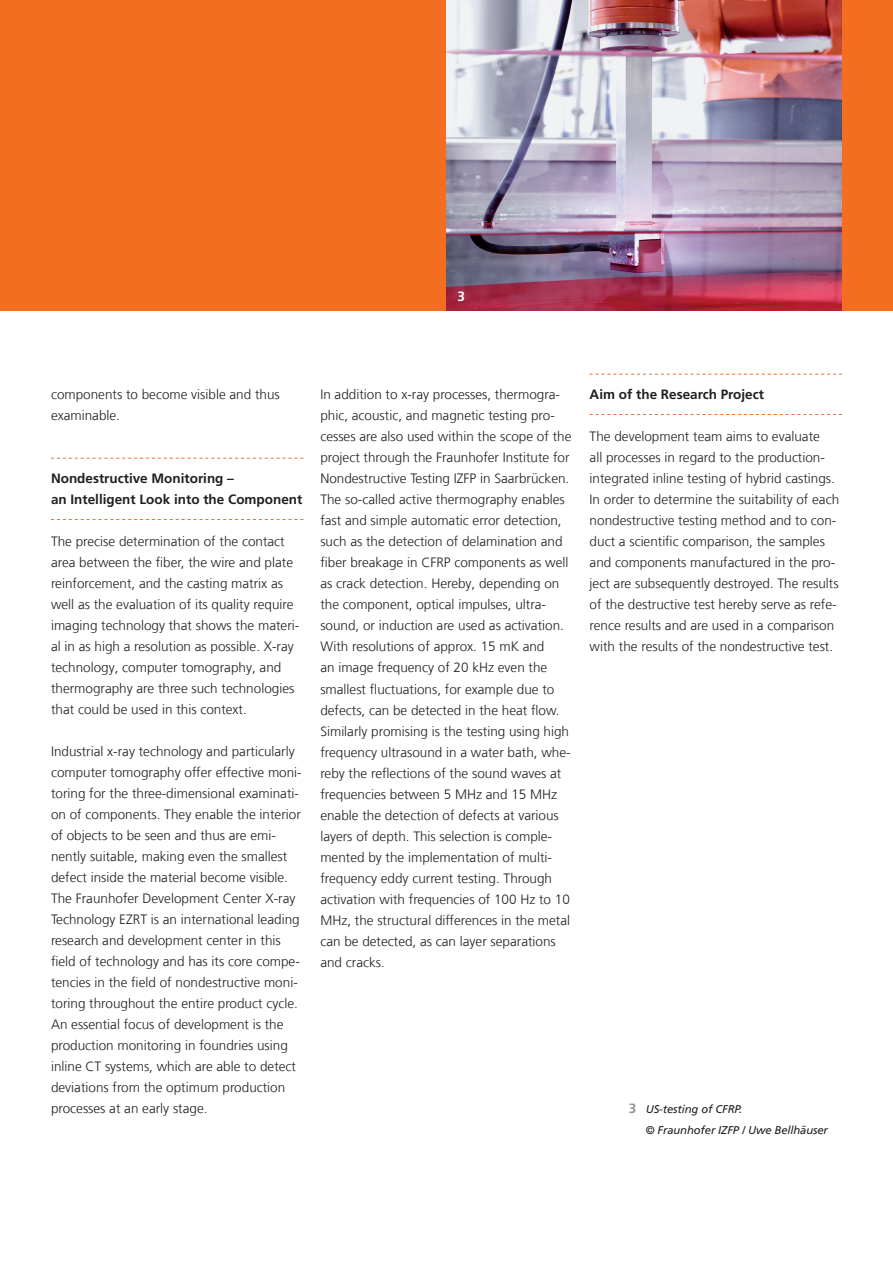
<style>
.page{position:relative;width:893px;height:1263px;background:#fff}
.page>*{position:absolute;margin:0;border:0;box-sizing:border-box;transform-origin:0 0}
.t1{font:300 13.5px/21px "Frutiger LT Com";color:#231f20}
.t2{font:700 13.5px/21px "Frutiger LT Com";color:#231f20}
.t3{font:700 13.5px "Frutiger LT Com";color:#fff}
.t4{font:italic 11.25px/21px "Frutiger LT Com";letter-spacing:-.01em;color:#231f20}
.s1{font-weight:700;font-style:normal;font-size:13.5px;color:#939598}
</style>
<div class="page">
<div style="left:0;top:0;width:893px;height:310px;background:#f36e21"></div>
<svg style="left:51px;top:458px;width:252px;height:1px"></svg>
<svg style="left:51px;top:519px;width:252px;height:1px"></svg>
<svg style="left:590px;top:374px;width:252px;height:1px"></svg>
<svg style="left:590px;top:414px;width:252px;height:1px"></svg>
<img style="left:446px;top:0;width:396px;height:310px">
<p class="t3" style="left:457px;top:289px;width:9px">3</p>
<p class="t1" style="left:51px;top:384px;width:230px">components to become visible and thus examinable.</p>
<p class="t2" style="left:51px;top:468px;width:253px">Nondestructive Monitoring –<br>an Intelligent Look into the Component</p>
<p class="t1" style="left:51px;top:531px;width:250px">The precise determination of the contact area between the fiber, the wire and plate reinforcement, and the casting matrix as well as the evaluation of its quality require imaging technology that shows the materi&shy;al in as high a resolution as possible. X-ray technology, computer tomography, and thermography are three such technologies that could be used in this context.</p>
<p class="t1" style="left:51px;top:741px;width:252px">Industrial x-ray technology and particularly computer tomography offer effective moni&shy;toring for the three-dimensional examinati&shy;on of components. They enable the interior of objects to be seen and thus are emi&shy;nently suitable, making even the smallest defect inside the material become visible.<br>The Fraunhofer Development Center X-ray Technology EZRT is an international leading research and development center in this field of technology and has its core compe&shy;tencies in the field of nondestructive moni&shy;toring throughout the entire product cycle.<br>An essential focus of development is the production monitoring in foundries using inline CT systems, which are able to detect deviations from the optimum production processes at an early stage.</p>
<p class="t1" style="left:320px;top:384px;width:253px">In addition to x-ray processes, thermogra&shy;phic, acoustic, and magnetic testing pro&shy;cesses are also used within the scope of the project through the Fraunhofer Institute for Nondestructive Testing IZFP in Saarbrücken.<br>The so-called active thermography enables fast and simple automatic error detection, such as the detection of delamination and fiber breakage in CFRP components as well as crack detection. Hereby, depending on the component, optical impulses, ultra&shy;sound, or induction are used as activation.<br>With resolutions of approx. 15 mK and<br>an image frequency of 20 kHz even the smallest fluctuations, for example due to defects, can be detected in the heat flow.<br>Similarly promising is the testing using high frequency ultrasound in a water bath, whe&shy;reby the reflections of the sound waves at frequencies between 5 MHz and 15 MHz enable the detection of defects at various layers of depth. This selection is comple&shy;mented by the implementation of multi&shy;frequency eddy current testing. Through activation with frequencies of 100 Hz to 10<br>MHz, the structural differences in the metal can be detected, as can layer separations and cracks.</p>
<p class="t2" style="left:590px;top:384px;width:176px">Aim of the Research Project</p>
<p class="t1" style="left:590px;top:426px;width:251px">The development team aims to evaluate<br>all processes in regard to the production&shy;integrated inline testing of hybrid castings.<br>In order to determine the suitability of each nondestructive testing method and to con&shy;duct a scientific comparison, the samples and components manufactured in the pro&shy;ject are subsequently destroyed. The results of the destructive test hereby serve as refe&shy;rence results and are used in a comparison with the results of the nondestructive test.</p>
<p class="t4" style="left:646px;top:1099px;width:184px;text-indent:-17px"><span class="s1">3</span> US-testing of CFRP.<br>© Fraunhofer IZFP / Uwe Bellhäuser</p>
</div>
